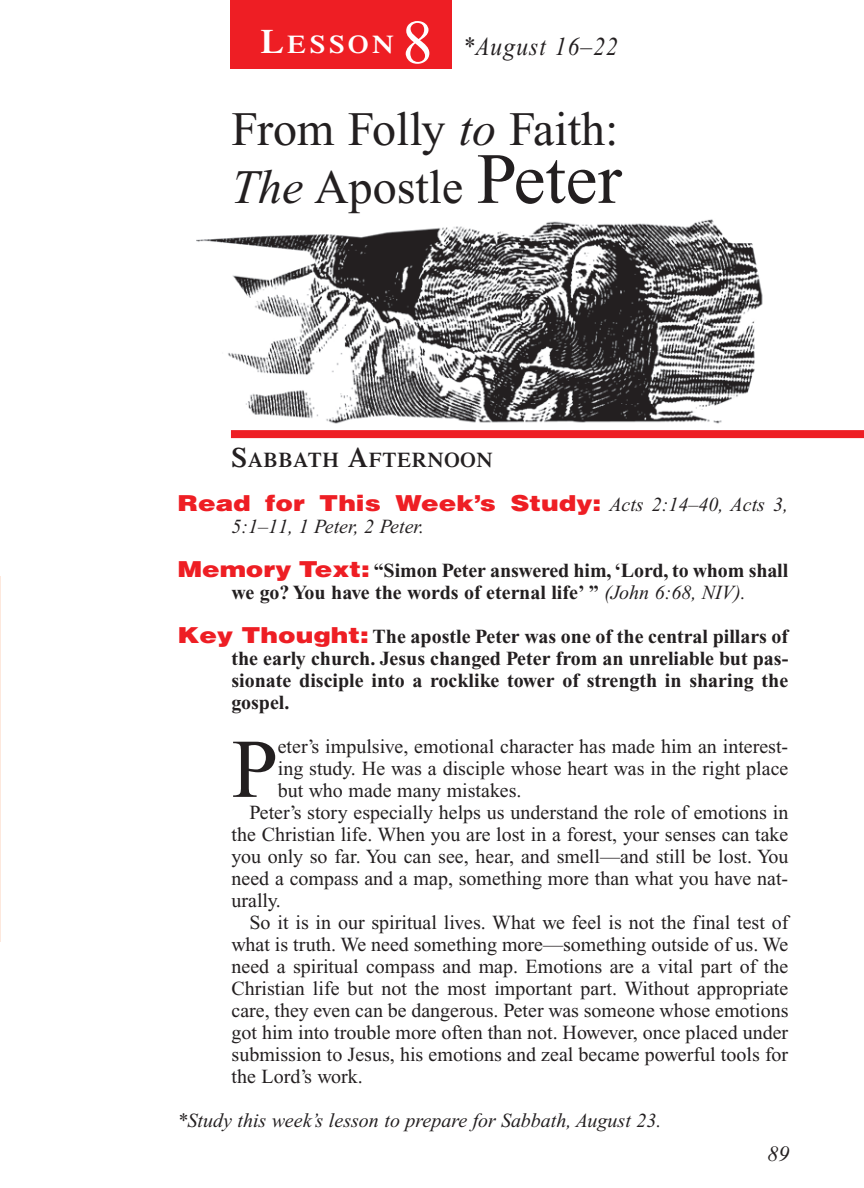
<style>
.page{position:relative;width:864px;height:1188px;background:#fff}
.page>*{position:absolute;margin:0;border:0;box-sizing:border-box;transform-origin:0 0}
.t1{font:83.4px "Times New Roman";color:#231f20}
.t2{font:62px "Times New Roman";color:#fff}
.t3{font:48px/58px "Times New Roman";color:#231f20}
.t4{font:italic 26px "Times New Roman";letter-spacing:.05em;color:#231f20;scale:.9 1}
.t5{font:600 25.6px "Times";letter-spacing:.135em;color:#fff;scale:1.1 1}
.t6{font:900 22px "Helvetica";color:#ee1e24;scale:1.2 1}
.t7{font:italic 22px "Times New Roman";color:#231f20}
.t8{font:600 21px "Times";letter-spacing:.035em;color:#231f20}
.t9{font:20px "Times New Roman";color:#231f20}
.t10{font:700 20px/22px "Times New Roman";color:#231f20;text-align:center}
.t11{font:italic 20px "Times New Roman";color:#231f20}
.s1{font-size:34px}
.s2{font-style:italic}
.s3{font-size:72px}
.s4{font-size:28px}
.s5{font-family:"Times New Roman";font-weight:400;font-style:italic;font-size:20px;color:#231f20}
.s6{font-family:"Helvetica";font-weight:900;font-size:22px;color:#ee1e24}
.s7{font-weight:400;font-style:italic}
</style>
<div class="page">
<hr style="left:0;top:576px;width:1px;height:366px;background:#fde8dd">
<div style="left:231px;top:0;width:221px;height:68px;background:#ee1e24"></div>
<img style="left:197px;top:219px;width:566px;height:205px">
<div style="left:231px;top:430px;width:633px;height:8px;background:#ee1e24"></div>
<p class="t5" style="left:261px;top:35px;width:123px"><span class="s1">L</span>ESSON</p>
<h2 class="t2" style="left:402px;top:20px;width:32px">8</h2>
<h3 class="t4" style="left:463px;top:37px;width:174px">*August 16–22</h3>
<h3 class="t3" style="left:232px;top:104px;width:392px">From Folly <span class="s2">to</span> Faith:<br><span class="s2">The</span> Apostle <span class="s3">Peter</span></h3>
<p class="t8" style="left:232px;top:452px;width:263px"><span class="s4">S</span>ABBATH <span class="s4">A</span>FTERNOON</p>
<p class="t6" style="left:178px;top:490px;width:510px">Read for This Week’s Study: <span class="s5">Acts 2:14–40, Acts 3,</span></p>
<p class="t11" style="left:232px;top:519px;width:194px">5:1–11, 1 Peter, 2 Peter.</p>
<p class="t10" style="left:178px;top:561px;width:612px"><span class="s6">Memory Text:</span> “Simon Peter answered him, ‘Lord, to whom shall we go? You have the words of eternal life’ ” <span class="s7">(John 6:68, NIV).</span></p>
<p class="t10" style="left:232px;top:627px;width:558px;text-align:justify;text-indent:-54px"><span class="s6">Key Thought:</span>The apostle Peter was one of the central pillars of the early church. Jesus changed Peter from an unreliable but pas&shy;sionate disciple into a rocklike tower of strength in sharing the gospel.</p>
<h1 class="t1" style="left:232px;top:739px;width:48px">P</h1>
<p class="t9" style="left:278px;top:739px;width:512px">eter’s impulsive, emotional character has made him an interest-</p>
<p class="t9" style="left:278px;top:761px;width:512px">ing study. He was a disciple whose heart was in the right place</p>
<p class="t9" style="left:278px;top:783px;width:245px">but who made many mistakes.</p>
<p class="t9" style="left:250px;top:805px;width:540px">Peter’s story especially helps us understand the role of emotions in</p>
<p class="t9" style="left:232px;top:827px;width:558px">the Christian life. When you are lost in a forest, your senses can take</p>
<p class="t9" style="left:232px;top:849px;width:558px">you only so far. You can see, hear, and smell—and still be lost. You</p>
<p class="t9" style="left:232px;top:871px;width:558px">need a compass and a map, something more than what you have nat-</p>
<p class="t9" style="left:232px;top:893px;width:51px">urally.</p>
<p class="t9" style="left:250px;top:915px;width:540px">So it is in our spiritual lives. What we feel is not the final test of</p>
<p class="t9" style="left:232px;top:937px;width:558px">what is truth. We need something more—something outside of us. We</p>
<p class="t9" style="left:232px;top:959px;width:558px">need a spiritual compass and map. Emotions are a vital part of the</p>
<p class="t9" style="left:232px;top:981px;width:558px">Christian life but not the most important part. Without appropriate</p>
<p class="t9" style="left:232px;top:1003px;width:558px">care, they even can be dangerous. Peter was someone whose emotions</p>
<p class="t9" style="left:232px;top:1025px;width:558px">got him into trouble more often than not. However, once placed under</p>
<p class="t9" style="left:232px;top:1047px;width:558px">submission to Jesus, his emotions and zeal became powerful tools for</p>
<p class="t9" style="left:232px;top:1069px;width:133px">the Lord’s work.</p>
<p class="t11" style="left:178px;top:1113px;width:485px">*Study this week’s lesson to prepare for Sabbath, August 23.</p>
<p class="t7" style="left:767px;top:1146px;width:23px">89</p>
</div>
